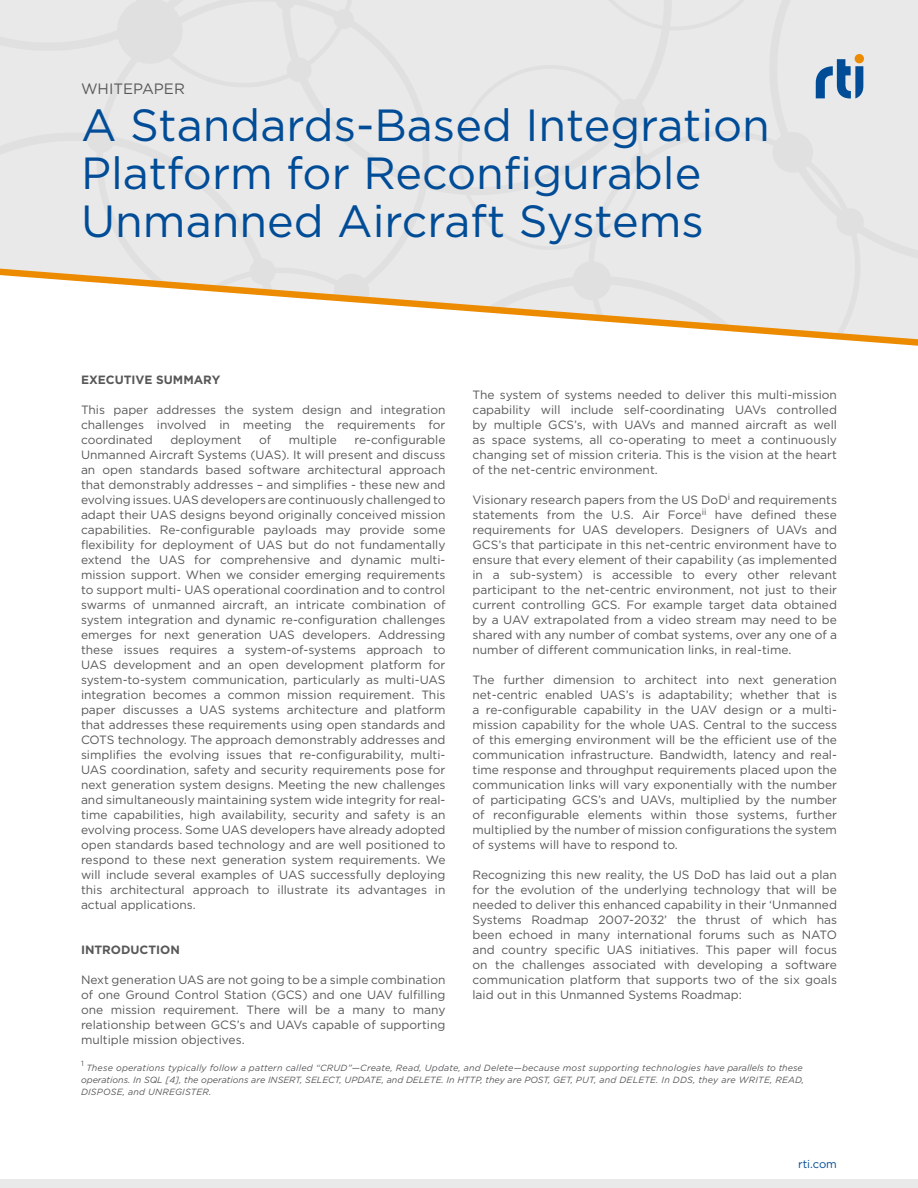
<style>
.page{position:relative;width:918px;height:1188px;background:#fff}
.page>*{position:absolute;margin:0;border:0;box-sizing:border-box;transform-origin:0 0}
.t1{font:45px/48px "Gotham";color:#004c97}
.t2{font:15px "Gotham";color:#585858}
.t3{font:12px/15px "Gotham";color:#585858;text-align:justify}
.t4{font:700 12px "Gotham";color:#585858}
.t5{font:11.25px "Gotham";color:#004c97}
.t6{font:italic 9px/12px "Gotham";letter-spacing:.02em;color:#58595b}
.t7{font:7.5px "Gotham";color:#585858}
.s1{color:#585858}
</style>
<div class="page">
<div style="left:0;top:1179px;width:918px;height:9px;background:#e9e9e9"></div>
<svg style="left:0;top:0;width:918px;height:345px"></svg>
<div style="left:855px;top:54px;width:9px;height:9px;background:#ed8b00;border-radius:50%"></div>
<p class="t2" style="left:81px;top:80px;width:105px">WHITEPAPER</p>
<h1 class="t1" style="left:81px;top:100px;width:690px">A Standards-Based Integration<br>Platform for Reconfigurable<br>Unmanned Aircraft Systems</h1>
<p class="t4" style="left:81px;top:372px;width:141px">EXECUTIVE SUMMARY</p>
<p class="t3" style="left:81px;top:402px;width:366px">This paper addresses the system design and integration challenges involved in meeting the requirements for coordinated</p>
<p class="t3" style="left:81px;top:432px;width:366px;text-indent:273px">re-configurable Unmanned Aircraft Systems (UAS). It will present and discuss an open standards based software architectural approach that demonstrably addresses – and simplifies - these new and evolving issues. UAS developers are continuously challenged to adapt their UAS designs beyond originally conceived mission capabilities. Re-configurable payloads may provide some flexibility for deployment of UAS but do not fundamentally extend the UAS for comprehensive and dynamic multi&shy;mission support. When we consider emerging requirements to support multi- UAS operational coordination and to control swarms of unmanned aircraft, an intricate combination of system integration and dynamic re-configuration challenges emerges for next generation UAS developers. Addressing these issues requires a system-of-systems approach to UAS development and an open development platform for system-to-system communication, particularly as multi-UAS integration becomes a common mission requirement. This paper discusses a UAS systems architecture and platform that addresses these requirements using open standards and COTS technology. The approach demonstrably addresses and simplifies the evolving issues that re-configurability, multi-UAS coordination, safety and security requirements pose for next generation system designs. Meeting the new challenges and simultaneously maintaining system wide integrity for real&shy;time capabilities, high availability, security and safety is an evolving process. Some UAS developers have already adopted open standards based technology and are well positioned to respond to these next generation system requirements. We will include several examples of UAS successfully deploying this architectural approach to illustrate its advantages in actual applications.</p>
<p class="t4" style="left:81px;top:942px;width:100px">I NTRODUCTION</p>
<p class="t3" style="left:81px;top:972px;width:366px">Next generation UAS are not going to be a simple combination of one Ground Control Station (GCS) and one UAV fulfilling one mission requirement. There will be a many to many relationship between GCS’s and UAVs capable of supporting multiple mission objectives.</p>
<p class="t3" style="left:170px;top:432px;width:73px">deployment</p>
<p class="t3" style="left:259px;top:432px;width:14px">of</p>
<p class="t3" style="left:289px;top:432px;width:50px">multiple</p>
<p class="t3" style="left:472px;top:387px;width:366px">The system of systems needed to deliver this multi-mission capability will include self-coordinating UAVs controlled by multiple GCS’s, with UAVs and manned aircraft as well as space systems, all co-operating to meet a continuously changing set of mission criteria. This is the vision at the heart of the net-centric environment.</p>
<p class="t3" style="left:472px;top:492px;width:366px">Visionary research papers from the US DoD<sup>i</sup> and requirements statements from the U.S. Air Force<sup>ii</sup> have defined these requirements for UAS developers. Designers of UAVs and GCS’s that participate in this net-centric environment have to ensure that every element of their capability (as implemented in a sub-system) is accessible to every other relevant participant to the net-centric environment, not just to their current controlling GCS. For example target data obtained by a UAV extrapolated from a video stream may need to be shared with any number of combat systems, over any one of a number of different communication links, in real-time.</p>
<p class="t3" style="left:473px;top:672px;width:366px">The further dimension to architect into next generation net-centric enabled UAS’s is adaptability; whether that is a re-configurable capability in the UAV design or a multi&shy;mission capability for the whole UAS. Central to the success of this emerging environment will be the efficient use of the communication infrastructure. Bandwidth, latency and real&shy;time response and throughput requirements placed upon the communication links will vary exponentially with the number of participating GCS’s and UAVs, multiplied by the number of reconfigurable elements within those systems, further multiplied by the number of mission configurations the system of systems will have to respond to.</p>
<p class="t3" style="left:473px;top:867px;width:366px">Recognizing this new reality, the US DoD has laid out a plan for the evolution of the underlying technology that will be needed to deliver this enhanced capability in their ‘Unmanned Systems Roadmap 2007-2032’ the thrust of which has been echoed in many international forums such as NATO and country specific UAS initiatives. This paper will focus on the challenges associated with developing a software communication platform that supports two of the six goals laid out in this Unmanned Systems Roadmap:</p>
<p class="t7" style="left:81px;top:1059px;width:4px">1</p>
<p class="t6" style="left:81px;top:1062px;width:725px;text-indent:5px">These operations typically follow a pattern called “CRUD”—Create, Read, Update, and Delete—because most supporting technologies <span class="s1">have parallels to these operations. In SQL [4], the operations are INSERT, SELECT, UPDATE, and DELETE. In HTTP, they are POST, GET,</span> PUT, and DELETE. In DDS, they are WRITE, READ,<br>DISPOSE, and UNREGISTER.</p>
<p class="t5" style="left:798px;top:1157px;width:40px">rti.com</p>
</div>
